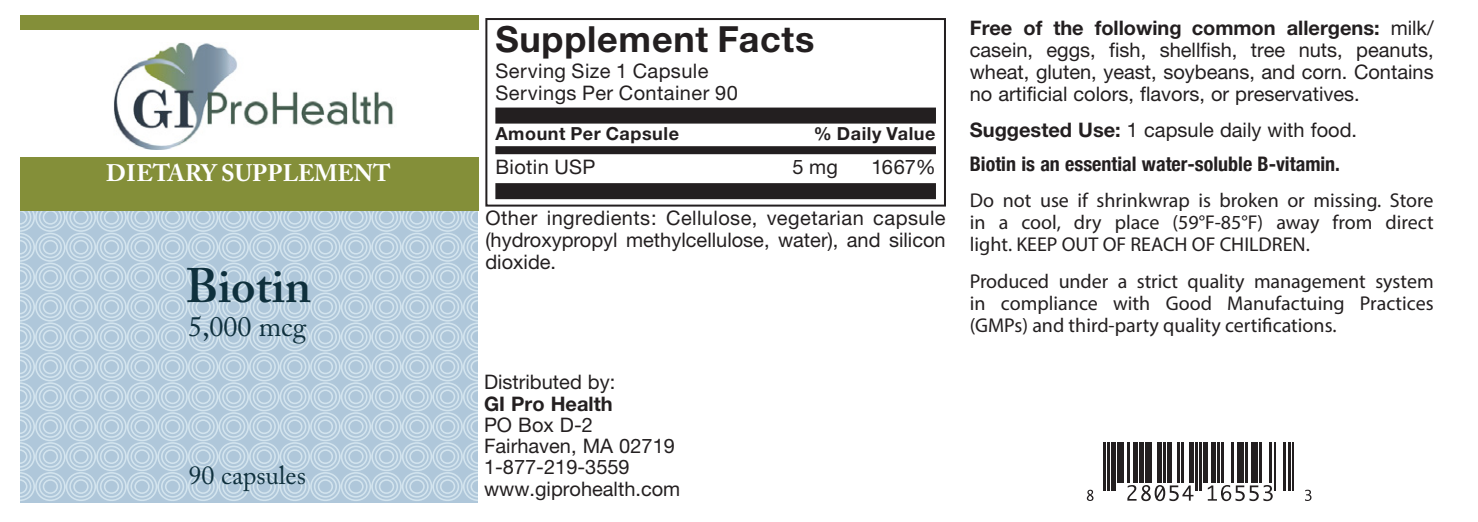
<style>
.page{position:relative;width:1478px;height:522px;background:#fff}
.page>*{position:absolute;margin:0;border:0;box-sizing:border-box;transform-origin:0 0}
.Body{font:600 48px "Adobe Caslon Pro";color:#0f303d}
.t1{font:700 36px "Helvetica Neue";letter-spacing:.02em;color:#231f20}
.Body-2{font:28px "Adobe Caslon Pro";color:#0f303d}
.Body-3{font:26px "Adobe Caslon Pro";color:#0f303d}
.Body-4{font:700 23.6px "Adobe Caslon Pro";color:#fff}
.body_text{font:20px/22px "Helvetica Neue";color:#231f20;text-align:justify}
.t2{font:20px/22px "Myriad Pro";color:#231f20;text-align:justify}
.body_text-2{font:20px/22px "Helvetica Neue";letter-spacing:.02em;color:#231f20}
.Body_Text{font:700 condensed 20px "Helvetica Neue";color:#231f20}
.t3{font:700 18px "Helvetica Neue";letter-spacing:.03em;color:#231f20}
.s1{font-weight:700}
</style>
<div class="page">
<svg style="left:20px;top:210px;width:458px;height:290px;background:#bad0df"></svg>
<img style="left:113px;top:43px;width:281px;height:106px">
<div style="left:20px;top:15px;width:458px;height:15px;background:#848f39"></div>
<div style="left:20px;top:157px;width:458px;height:53px;background:#848f39"></div>
<hr style="left:1103px;top:442px;width:2px;height:48px;background:#231f20">
<hr style="left:1107px;top:442px;width:2px;height:48px;background:#231f20">
<hr style="left:1111px;top:442px;width:4px;height:48px;background:#231f20">
<div style="left:1117px;top:442px;width:6px;height:40px;background:#231f20"></div>
<hr style="left:1127px;top:442px;width:2px;height:40px;background:#231f20">
<hr style="left:1133px;top:442px;width:4px;height:40px;background:#231f20">
<hr style="left:1139px;top:442px;width:4px;height:40px;background:#231f20">
<div style="left:1145px;top:442px;width:6px;height:40px;background:#231f20"></div>
<hr style="left:1157px;top:442px;width:4px;height:40px;background:#231f20">
<hr style="left:1163px;top:442px;width:2px;height:40px;background:#231f20">
<hr style="left:1167px;top:442px;width:4px;height:40px;background:#231f20">
<hr style="left:1177px;top:442px;width:2px;height:40px;background:#231f20">
<hr style="left:1181px;top:442px;width:2px;height:40px;background:#231f20">
<hr style="left:1189px;top:442px;width:4px;height:40px;background:#231f20">
<hr style="left:1195px;top:442px;width:2px;height:48px;background:#231f20">
<hr style="left:1199px;top:442px;width:2px;height:48px;background:#231f20">
<hr style="left:1203px;top:442px;width:4px;height:40px;background:#231f20">
<hr style="left:1211px;top:442px;width:4px;height:40px;background:#231f20">
<hr style="left:1217px;top:442px;width:2px;height:40px;background:#231f20">
<hr style="left:1221px;top:442px;width:2px;height:40px;background:#231f20">
<hr style="left:1231px;top:442px;width:2px;height:40px;background:#231f20">
<div style="left:1237px;top:442px;width:6px;height:40px;background:#231f20"></div>
<hr style="left:1245px;top:442px;width:2px;height:40px;background:#231f20">
<div style="left:1251px;top:442px;width:6px;height:40px;background:#231f20"></div>
<hr style="left:1259px;top:442px;width:2px;height:40px;background:#231f20">
<hr style="left:1269px;top:442px;width:2px;height:40px;background:#231f20">
<hr style="left:1273px;top:442px;width:2px;height:48px;background:#231f20">
<hr style="left:1283px;top:442px;width:2px;height:48px;background:#231f20">
<hr style="left:1287px;top:442px;width:2px;height:48px;background:#231f20">
<hr style="left:1291px;top:442px;width:2px;height:48px;background:#231f20">
<svg style="left:1086px;top:489px;width:7px;height:11px"></svg>
<svg style="left:1305px;top:489px;width:6px;height:11px"></svg>
<svg style="left:1127px;top:485px;width:66px;height:15px"></svg>
<svg style="left:1207px;top:485px;width:65px;height:15px"></svg>
<div style="left:495px;top:107px;width:441px;height:16px;background:#231f20"></div>
<div style="left:495px;top:146px;width:441px;height:8px;background:#231f20"></div>
<div style="left:495px;top:183px;width:441px;height:16px;background:#231f20"></div>
<div style="left:485px;top:18px;width:461px;height:188px;border:2px solid #231f20"></div>
<p class="Body-4" style="left:106px;top:158px;width:286px">DIETARY SUPPLEMENT</p>
<p class="Body" style="left:186px;top:257px;width:127px">Biotin</p>
<p class="Body-2" style="left:188px;top:310px;width:119px">5,000 mcg</p>
<p class="Body-3" style="left:188px;top:459px;width:119px">90 capsules</p>
<p class="t1" style="left:495px;top:17px;width:320px">Supplement Facts</p>
<p class="body_text-2" style="left:495px;top:60px;width:244px">Serving Size 1 Capsule<br>Servings Per Container 90</p>
<p class="t3" style="left:495px;top:123px;width:185px">Amount Per Capsule</p>
<p class="t3" style="left:814px;top:123px;width:123px">% Daily Value</p>
<p class="body_text-2" style="left:495px;top:156px;width:102px">Biotin USP</p>
<p class="body_text" style="left:792px;top:156px;width:47px">5 mg</p>
<p class="body_text" style="left:871px;top:156px;width:66px">1667%</p>
<p class="body_text" style="left:485px;top:206px;width:462px">Other ingredients: Cellulose, vegetarian capsule (hydroxypropyl methylcellulose, water), and silicon dioxide.</p>
<p class="body_text" style="left:484px;top:371px;width:198px;text-align:left">Distributed by:<br><span class="s1">GI Pro Health<br></span>PO Box D-2<br>Fairhaven, MA 02719<br>1-877-219-3559 www.giprohealth.com</p>
<p class="body_text" style="left:969px;top:16px;width:465px"><span class="s1">Free of the following common allergens:</span> milk/ casein, eggs, fish, shellfish, tree nuts, peanuts, wheat, gluten, yeast, soybeans, and corn. Contains no artificial colors, flavors, or preservatives.</p>
<p class="body_text" style="left:969px;top:119px;width:389px"><span class="s1">Suggested Use:</span> 1 capsule daily with food.</p>
<p class="Body_Text" style="left:969px;top:147px;width:372px">Biotin is an essential water-soluble B-vitamin.</p>
<p class="t2" style="left:969px;top:189px;width:465px">Do not use if shrinkwrap is broken or missing. Store in a cool, dry place (59°F-85°F) away from direct light. KEEP OUT OF REACH OF CHILDREN.</p>
<p class="t2" style="left:969px;top:269px;width:465px">Produced under a strict quality management system in compliance with Good Manufactuing Practices (GMPs) and third-party quality certifications.</p>
</div>
